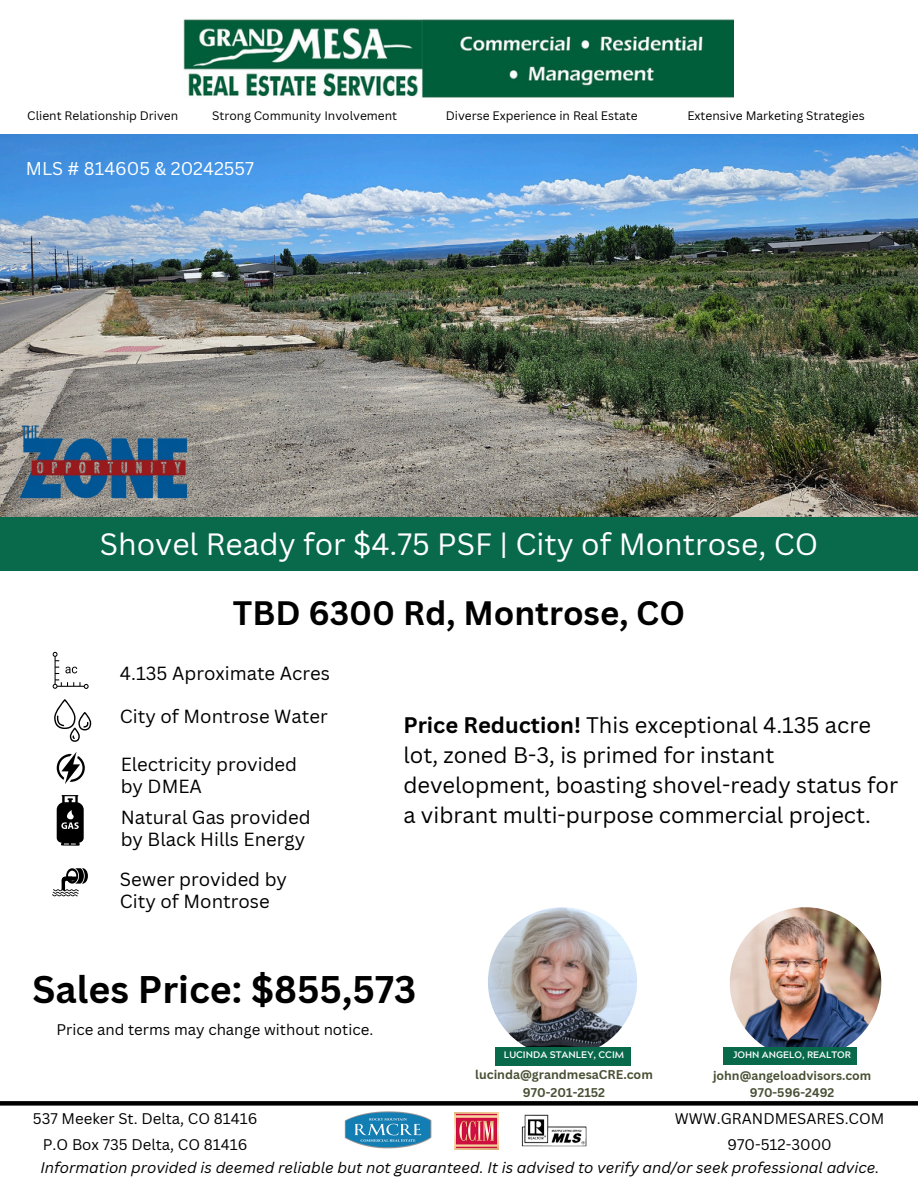
<style>
.page{position:relative;width:918px;height:1188px;background:#fff}
.page>*{position:absolute;margin:0;border:0;box-sizing:border-box;transform-origin:0 0}
.t1{font:700 37.5px "Canva Sans";color:#000}
.t2{font:700 33px "Canva Sans";color:#000}
.t3{font:30px "Canva Sans";color:#fff}
.t4{font:21.9px/30.2px "Canva Sans";color:#000}
.t5{font:18.45px/22px "Canva Sans";color:#000}
.t6{font:18px "Canva Sans";color:#fff}
.t7{font:15px "Canva Sans";color:#000}
.t8{font:italic 15px "Canva Sans";color:#000}
.t9{font:700 12.45px "Canva Sans";color:#4a5035}
.t10{font:700 12.3px "Canva Sans";color:#4a5035}
.t11{font:12px "Canva Sans";color:#000}
.t12{font:700 9.45px "Acherus Grotesque";color:#fff}
.s1{font-weight:700}
</style>
<div class="page">
<img style="left:0;top:135px;width:918px;height:382px">
<div style="left:0;top:517px;width:918px;height:54px;background:#08694b"></div>
<svg style="left:53px;top:652px;width:36px;height:37px"></svg>
<svg style="left:54px;top:699px;width:37px;height:43px"></svg>
<svg style="left:57px;top:752px;width:28px;height:32px"></svg>
<svg style="left:57px;top:795px;width:27px;height:51px"></svg>
<svg style="left:52px;top:868px;width:36px;height:28px"></svg>
<img style="left:8px;top:394px;width:192px;height:123px">
<img style="left:184px;top:19px;width:550px;height:79px">
<img style="left:521px;top:1114px;width:66px;height:33px">
<img style="left:344px;top:1111px;width:88px;height:38px">
<img style="left:454px;top:1112px;width:44px;height:37px">
<div style="left:0;top:1101px;width:918px;height:5px;background:#000"></div>
<img style="left:488px;top:907px;width:149px;height:150px;border-radius:50%">
<div style="left:495px;top:1047px;width:135px;height:19px;background:#08694b"></div>
<img style="left:730px;top:907px;width:151px;height:152px;border-radius:50%">
<div style="left:724px;top:1047px;width:133px;height:18px;background:#08694b"></div>
<h6 class="t11" style="left:27px;top:107px;width:153px">Client Relationship Driven</h6>
<p class="t11" style="left:212px;top:107px;width:186px">Strong Community Involvement</p>
<h6 class="t11" style="left:446px;top:107px;width:193px">Diverse Experience in Real Estate</h6>
<p class="t11" style="left:687px;top:107px;width:179px">Extensive Marketing Strategies</p>
<h2 class="t6" style="left:26px;top:155px;width:230px">MLS # 814605 &amp; 20242557</h2>
<p class="t3" style="left:100px;top:523px;width:720px">Shovel Ready for $4.75 PSF | City of Montrose, CO</p>
<p class="t2" style="left:233px;top:590px;width:454px">TBD 6300 Rd, Montrose, CO</p>
<p class="t5" style="left:120px;top:662px;width:212px">4.135 Aproximate Acres</p>
<p class="t5" style="left:120px;top:705px;width:209px">City of Montrose Water</p>
<p class="t5" style="left:121px;top:752px;width:178px">Electricity provided by DMEA</p>
<p class="t5" style="left:121px;top:806px;width:191px">Natural Gas provided by Black Hills Energy</p>
<h5 class="t5" style="left:120px;top:867px;width:169px">Sewer provided by<br>City of Montrose</h5>
<h3 class="t4" style="left:403px;top:709px;width:496px"><span class="s1">Price Reduction!</span> This exceptional 4.135 acre lot, zoned B-3, is primed for instant development, boasting shovel-ready status for a vibrant multi-purpose commercial project.</h3>
<p class="t1" style="left:33px;top:963px;width:385px">Sales Price: $855,573</p>
<p class="t7" style="left:57px;top:1019px;width:318px">Price and terms may change without notice.</p>
<p class="t12" style="left:504px;top:1051px;width:122px">LUCINDA STANLEY, CCIM</p>
<p class="t9" style="left:475px;top:1066px;width:179px">lucinda@grandmesaCRE.com</p>
<p class="t9" style="left:523px;top:1083px;width:84px">970-201-2152</p>
<p class="t12" style="left:733px;top:1051px;width:119px">JOHN ANGELO, REALTOR</p>
<p class="t10" style="left:713px;top:1067px;width:160px">john@angeloadvisors.com</p>
<p class="t10" style="left:750px;top:1084px;width:86px">970-596-2492</p>
<h6 class="t7" style="left:33px;top:1108px;width:226px">537 Meeker St. Delta, CO 81416</h6>
<h1 class="t7" style="left:43px;top:1134px;width:206px">P.O Box 735 Delta, CO 81416</h1>
<p class="t7" style="left:728px;top:1134px;width:106px">970-512-3000</p>
<h4 class="t7" style="left:675px;top:1108px;width:211px">WWW.GRANDMESARES.COM</h4>
<p class="t8" style="left:40px;top:1157px;width:841px">Information provided is deemed reliable but not guaranteed. It is advised to verify and/or seek professional advice.</p>
</div>
